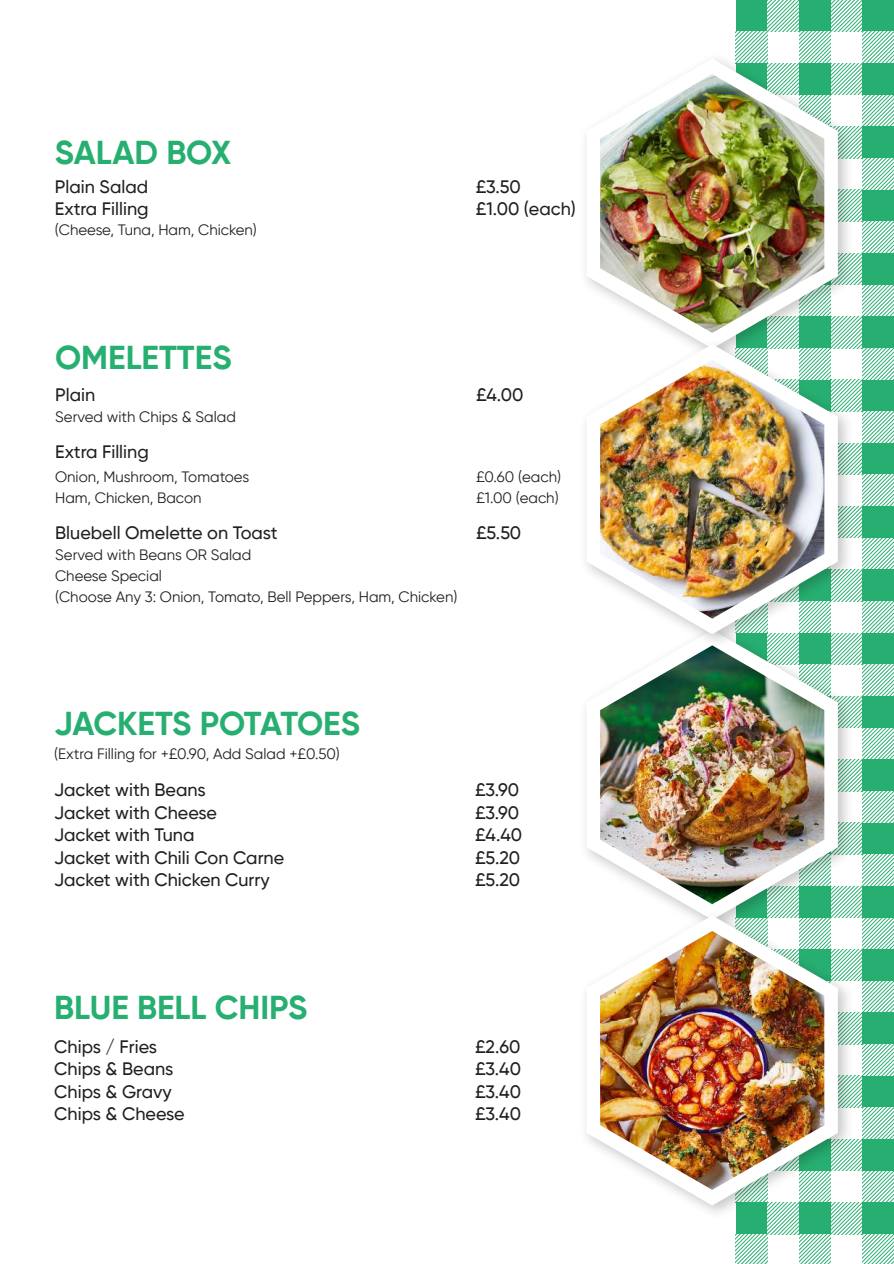
<style>
.page{position:relative;width:894px;height:1264px;background:#fff}
.page>*{position:absolute;margin:0;border:0;box-sizing:border-box;transform-origin:0 0}
.t1{font:700 33px "Gilroy";color:#27af71}
.t2{font:700 33px "Gilroy";letter-spacing:-.02em;color:#27af71}
.t3{font:500 18px "Gilroy";color:#231f20}
.t4{font:15px/21px "Gilroy";color:#231f20}
</style>
<div class="page">
<svg style="left:735px;top:0;width:158px;height:1263px"></svg>
<img style="left:585px;top:46px;width:272px;height:286px">
<svg style="left:586px;top:58px;width:251px;height:274px"></svg>
<img style="left:585px;top:654px;width:272px;height:249px">
<svg style="left:586px;top:654px;width:251px;height:249px"></svg>
<img style="left:585px;top:903px;width:272px;height:322px">
<svg style="left:586px;top:915px;width:251px;height:290px"></svg>
<img style="left:600px;top:74px;width:224px;height:258px">
<img style="left:600px;top:654px;width:224px;height:250px">
<img style="left:585px;top:332px;width:272px;height:322px">
<svg style="left:586px;top:344px;width:251px;height:290px"></svg>
<img style="left:600px;top:930px;width:224px;height:259px">
<img style="left:600px;top:360px;width:224px;height:258px">
<h1 class="t1" style="left:55px;top:131px;width:178px">SALAD BOX</h1>
<p class="t3" style="left:55px;top:175px;width:95px">Plain Salad</p>
<p class="t3" style="left:475px;top:175px;width:46px">£3.50</p>
<p class="t3" style="left:55px;top:198px;width:95px">Extra Filling</p>
<p class="t3" style="left:475px;top:198px;width:102px">£1.00 (each)</p>
<p class="t4" style="left:55px;top:219px;width:203px">(Cheese, Tuna, Ham, Chicken)</p>
<h1 class="t1" style="left:55px;top:336px;width:178px">OMELETTES</h1>
<p class="t3" style="left:55px;top:383px;width:42px">Plain</p>
<p class="t3" style="left:476px;top:383px;width:49px">£4.00</p>
<p class="t4" style="left:55px;top:405px;width:182px">Served with Chips &amp; Salad</p>
<p class="t3" style="left:55px;top:440px;width:95px">Extra Filling</p>
<p class="t4" style="left:55px;top:465px;width:195px">Onion, Mushroom, Tomatoes</p>
<p class="t4" style="left:476px;top:465px;width:87px">£0.60 (each)</p>
<p class="t4" style="left:55px;top:486px;width:148px">Ham, Chicken, Bacon</p>
<p class="t4" style="left:476px;top:486px;width:84px">£1.00 (each)</p>
<p class="t3" style="left:55px;top:521px;width:224px">Bluebell Omelette on Toast</p>
<p class="t3" style="left:476px;top:521px;width:47px">£5.50</p>
<p class="t4" style="left:55px;top:543px;width:403px">Served with Beans OR Salad<br>Cheese Special<br>(Choose Any 3: Onion, Tomato, Bell Peppers, Ham, Chicken)</p>
<h1 class="t2" style="left:54px;top:702px;width:307px">JACKETS POTATOES</h1>
<p class="t4" style="left:54px;top:743px;width:287px">(Extra Filling for +£0.90, Add Salad +£0.50)</p>
<p class="t3" style="left:54px;top:778px;width:153px">Jacket with Beans</p>
<p class="t3" style="left:475px;top:778px;width:45px">£3.90</p>
<p class="t3" style="left:54px;top:801px;width:164px">Jacket with Cheese</p>
<p class="t3" style="left:475px;top:801px;width:45px">£3.90</p>
<p class="t3" style="left:54px;top:823px;width:142px">Jacket with Tuna</p>
<p class="t3" style="left:475px;top:823px;width:49px">£4.40</p>
<p class="t3" style="left:54px;top:846px;width:231px">Jacket with Chili Con Carne</p>
<p class="t3" style="left:475px;top:846px;width:46px">£5.20</p>
<p class="t3" style="left:54px;top:868px;width:217px">Jacket with Chicken Curry</p>
<p class="t3" style="left:475px;top:868px;width:46px">£5.20</p>
<h1 class="t1" style="left:54px;top:986px;width:254px">BLUE BELL CHIPS</h1>
<p class="t3" style="left:54px;top:1035px;width:104px">Chips / Fries</p>
<p class="t3" style="left:475px;top:1035px;width:47px">£2.60</p>
<p class="t3" style="left:54px;top:1057px;width:121px">Chips &amp; Beans</p>
<p class="t3" style="left:475px;top:1057px;width:47px">£3.40</p>
<p class="t3" style="left:54px;top:1080px;width:119px">Chips &amp; Gravy</p>
<p class="t3" style="left:475px;top:1080px;width:47px">£3.40</p>
<p class="t3" style="left:54px;top:1102px;width:132px">Chips &amp; Cheese</p>
<p class="t3" style="left:475px;top:1102px;width:47px">£3.40</p>
</div>
